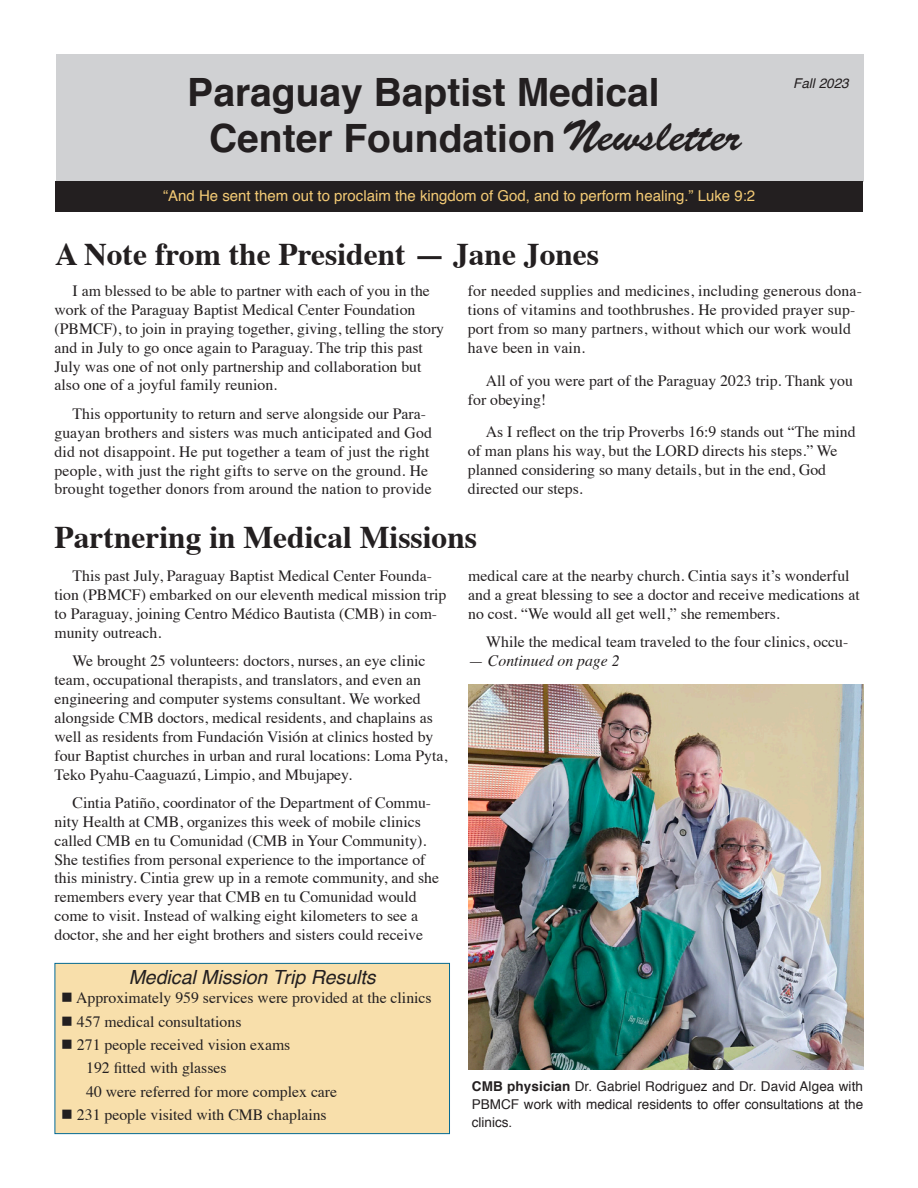
<style>
.page{position:relative;width:918px;height:1188px;background:#fff}
.page>*{position:absolute;margin:0;border:0;box-sizing:border-box;transform-origin:0 0}
.t1{font:43.5px "Brush Script Std";color:#231f20}
.t2{font:700 39px "Helvetica";color:#231f20}
.t3{font:700 31.5px "Times";color:#231f20}
.t4{font:italic 19.5px "Helvetica";color:#231f20}
.t5{font:15.75px/18.9px "Times";color:#231f20}
.t6{font:italic 15.75px "Times";color:#231f20}
.t7{font:15px "Helvetica";color:#f4cb75}
.t8{font:13.5px/18px "Helvetica";color:#231f20;text-align:justify}
.t9{font:italic 13.5px "Helvetica";color:#231f20}
.s1{font-style:normal}
.s2{font-weight:700}
</style>
<div class="page">
<div style="left:56px;top:54px;width:808px;height:128px;background:#d0d1d3"></div>
<div style="left:55px;top:181px;width:808px;height:31px;background:#231f20"></div>
<div style="left:55px;top:963px;width:395px;height:171px;background:#f8dfab"></div>
<div style="left:55px;top:963px;width:395px;height:171px;border:1px solid #056a94"></div>
<img style="left:468px;top:685px;width:396px;height:385px">
<p class="t2" style="left:187px;top:61px;width:474px">Paraguay Baptist Medical</p>
<p class="t2" style="left:209px;top:107px;width:348px">Center Foundation</p>
<p class="t7" style="left:163px;top:184px;width:593px">“And He sent them out to proclaim the kingdom of God, and to perform healing.” Luke 9:2</p>
<p class="t1" style="left:562px;top:111px;width:181px">Newsletter</p>
<p class="t9" style="left:793px;top:72px;width:57px">Fall 2023</p>
<p class="t3" style="left:55px;top:224px;width:545px">A Note from the President — Jane Jones</p>
<p class="t5" style="left:55px;top:280px;width:391px;text-indent:18px">I am blessed to be able to partner with each of you in the work of the Paraguay Baptist Medical Center Foundation (PBMCF), to join in praying together, giving, telling the story and in July to go once again to Paraguay. The trip this past July was one of not only partnership and collaboration but also one of a joyful family reunion.</p>
<p class="t5" style="left:55px;top:403px;width:379px;text-indent:18px">This opportunity to return and serve alongside our Para&shy;guayan brothers and sisters was much anticipated and God did not disappoint. He put together a team of just the right people, with just the right gifts to serve on the ground. He brought together donors from around the nation to provide</p>
<p class="t5" style="left:468px;top:280px;width:396px">for needed supplies and medicines, including generous dona&shy;tions of vitamins and toothbrushes. He provided prayer sup&shy;port from so many partners, without which our work would have been in vain.</p>
<p class="t5" style="left:468px;top:370px;width:387px;text-indent:18px">All of you were part of the Paraguay 2023 trip. Thank you for obeying!</p>
<p class="t5" style="left:468px;top:421px;width:389px;text-indent:18px">As I reflect on the trip Proverbs 16:9 stands out “The mind of man plans his way, but the LORD directs his steps.” We planned considering so many details, but in the end, God directed our steps.</p>
<p class="t3" style="left:55px;top:507px;width:424px">Partnering in Medical Missions</p>
<p class="t5" style="left:55px;top:565px;width:393px;text-indent:18px">This past July, Paraguay Baptist Medical Center Founda&shy;tion (PBMCF) embarked on our eleventh medical mission trip to Paraguay, joining Centro Médico Bautista (CMB) in com&shy;munity outreach.</p>
<p class="t5" style="left:55px;top:650px;width:394px;text-indent:18px">We brought 25 volunteers: doctors, nurses, an eye clinic team, occupational therapists, and translators, and even an engineering and computer systems consultant. We worked alongside CMB doctors, medical residents, and chaplains as well as residents from Fundación Visión at clinics hosted by four Baptist churches in urban and rural locations: Loma Pyta, Teko Pyahu-Caaguazú, Limpio, and Mbujapey.</p>
<p class="t5" style="left:55px;top:792px;width:386px;text-indent:18px">Cintia Patiño, coordinator of the Department of Commu&shy;nity Health at CMB, organizes this week of mobile clinics called CMB en tu Comunidad (CMB in Your Community).<br>She testifies from personal experience to the importance of this ministry. Cintia grew up in a remote community, and she remembers every year that CMB en tu Comunidad would come to visit. Instead of walking eight kilometers to see a doctor, she and her eight brothers and sisters could receive</p>
<p class="t5" style="left:468px;top:565px;width:393px">medical care at the nearby church. Cintia says it’s wonderful and a great blessing to see a doctor and receive medications at no cost. “We would all get well,” she remembers.</p>
<p class="t5" style="left:486px;top:631px;width:364px">While the medical team traveled to the four clinics, occu-</p>
<p class="t6" style="left:468px;top:647px;width:153px"><span class="s1">—</span> Continued on page 2</p>
<p class="t4" style="left:129px;top:962px;width:249px">Medical Mission Trip Results</p>
<p class="t5" style="left:61px;top:987px;width:372px">■ Approximately 959 services were provided at the clinics</p>
<p class="t5" style="left:61px;top:1011px;width:182px">■ 457 medical consultations</p>
<p class="t5" style="left:61px;top:1034px;width:231px">■ 271 people received vision exams</p>
<p class="t5" style="left:86px;top:1057px;width:142px">192 fitted with glasses</p>
<p class="t5" style="left:86px;top:1081px;width:253px">40 were referred for more complex care</p>
<p class="t5" style="left:61px;top:1104px;width:267px">■ 231 people visited with CMB chaplains</p>
<p class="t8" style="left:472px;top:1078px;width:393px"><span class="s2">CMB physician</span> Dr. Gabriel Rodriguez and Dr. David Algea with PBMCF work with medical residents to offer consultations at the clinics.</p>
</div>
